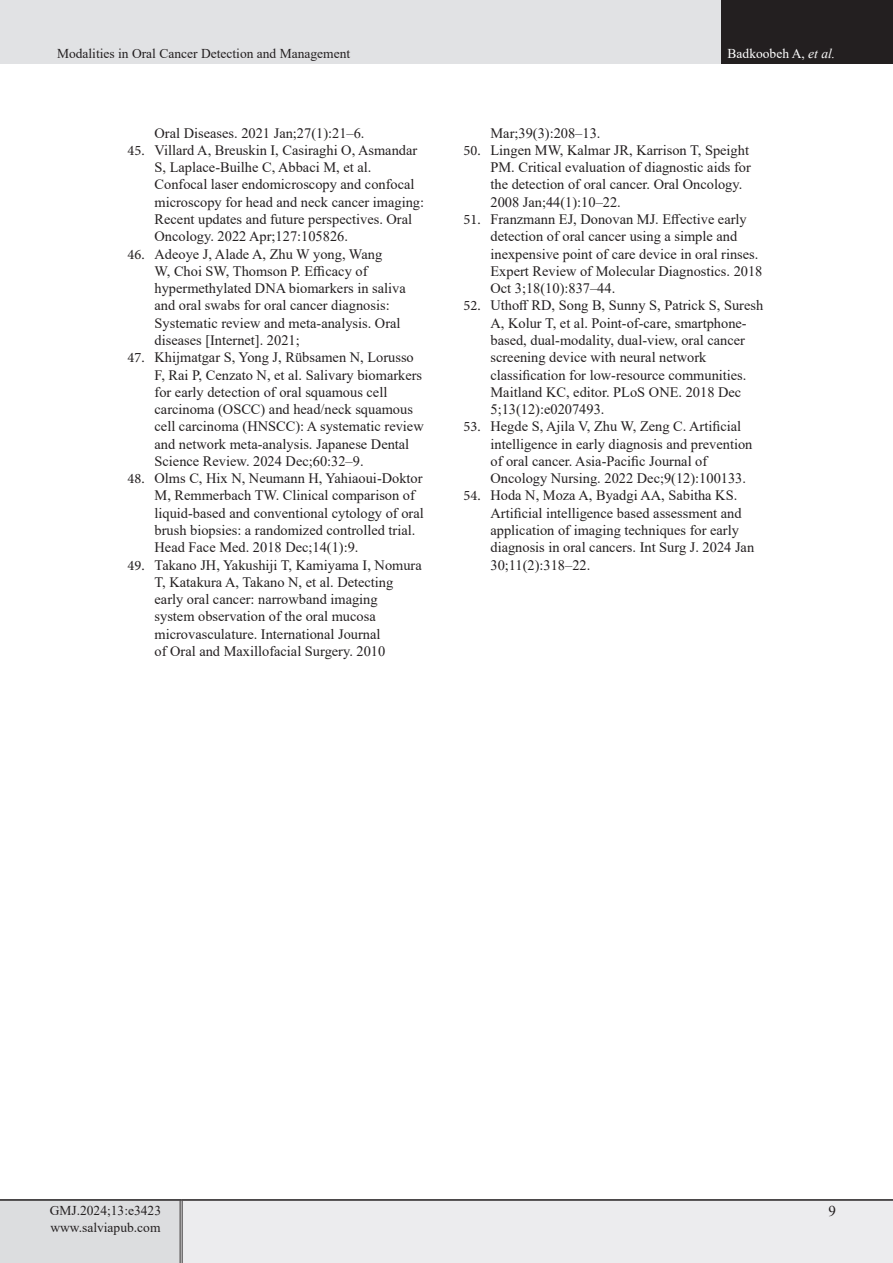
<style>
.page{position:relative;width:893px;height:1263px;background:#fff}
.page>*{position:absolute;margin:0;border:0;box-sizing:border-box;transform-origin:0 0}
.t1{font:15px "Times New Roman";color:#231f20}
.t2{font:14.4px/17.2px "Times New Roman";color:#231f20}
.eeeeeeeeeeee{font:13.5px "Times New Roman";color:#231f20}
.t3{font:13.5px "Times New Roman";color:#fff}
.s1{font-style:italic}
.s2{font-family:"Minion Pro"}
</style>
<div class="page">
<div style="left:0;top:0;width:722px;height:64px;background:#e1e2e4"></div>
<div style="left:722px;top:0;width:171px;height:64px;background:#231f20"></div>
<div style="left:0;top:1200px;width:181px;height:63px;background:#dcdddf"></div>
<div style="left:181px;top:1200px;width:712px;height:63px;background:#ececee"></div>
<hr style="left:180px;top:1201px;width:3px;height:62px;background:#fff">
<hr style="left:180px;top:1201px;width:1px;height:62px;background:#231f20">
<hr style="left:182px;top:1201px;width:1px;height:62px;background:#231f20">
<hr style="left:0;top:1199px;width:181px;height:2px;background:#231f20">
<hr style="left:181px;top:1199px;width:712px;height:2px;background:#231f20">
<p class="eeeeeeeeeeee" style="left:57px;top:44px;width:295px">Modalities in Oral Cancer Detection and Management</p>
<p class="t3" style="left:728px;top:44px;width:109px">Badkoobeh A, <span class="s1">et al.</span></p>
<p class="t2" style="left:155px;top:124px;width:211px">Oral Diseases. 2021 Jan;27(1):21–6.</p>
<p class="t2" style="left:155px;top:141px;width:271px;text-indent:-27px"><span class="s2">45.</span> Villard A, Breuskin I, Casiraghi O, Asmandar S, Laplace-Builhe C, Abbaci M, et al.<br>Confocal laser endomicroscopy and confocal microscopy for head and neck cancer imaging:<br>Recent updates and future perspectives. Oral Oncology. 2022 Apr;127:105826.</p>
<p class="t2" style="left:155px;top:245px;width:253px;text-indent:-27px"><span class="s2">46.</span> Adeoye J, Alade A, Zhu W yong, Wang<br>W, Choi SW, Thomson P. Efficacy of hypermethylated DNA biomarkers in saliva and oral swabs for oral cancer diagnosis:<br>Systematic review and meta-analysis. Oral diseases [Internet]. 2021;</p>
<p class="t2" style="left:155px;top:348px;width:271px;text-indent:-27px"><span class="s2">47.</span> Khijmatgar S, Yong J, Rübsamen N, Lorusso F, Rai P, Cenzato N, et al. Salivary biomarkers for early detection of oral squamous cell carcinoma (OSCC) and head/neck squamous cell carcinoma (HNSCC): A systematic review and network meta-analysis. Japanese Dental Science Review. 2024 Dec;60:32–9.</p>
<p class="t2" style="left:155px;top:469px;width:271px;text-indent:-27px"><span class="s2">48.</span> Olms C, Hix N, Neumann H, Yahiaoui-Doktor M, Remmerbach TW. Clinical comparison of liquid-based and conventional cytology of oral brush biopsies: a randomized controlled trial.<br>Head Face Med. 2018 Dec;14(1):9.</p>
<p class="t2" style="left:155px;top:556px;width:269px;text-indent:-27px"><span class="s2">49.</span> Takano JH, Yakushiji T, Kamiyama I, Nomura T, Katakura A, Takano N, et al. Detecting early oral cancer: narrowband imaging<br>system observation of the oral mucosa microvasculature. International Journal<br>of Oral and Maxillofacial Surgery. 2010</p>
<p class="t2" style="left:490px;top:124px;width:111px">Mar;39(3):208–13.</p>
<p class="t2" style="left:490px;top:141px;width:262px;text-indent:-27px"><span class="s2">50.</span> Lingen MW, Kalmar JR, Karrison T, Speight PM. Critical evaluation of diagnostic aids for the detection of oral cancer. Oral Oncology.<br>2008 Jan;44(1):10–22.</p>
<p class="t2" style="left:490px;top:210px;width:273px;text-indent:-27px"><span class="s2">51.</span> Franzmann EJ, Donovan MJ. Effective early detection of oral cancer using a simple and inexpensive point of care device in oral rinses.<br>Expert Review of Molecular Diagnostics. 2018<br>Oct 3;18(10):837–44.</p>
<p class="t2" style="left:490px;top:296px;width:274px;text-indent:-27px"><span class="s2">52.</span> Uthoff RD, Song B, Sunny S, Patrick S, Suresh A, Kolur T, et al. Point-of-care, smartphone&shy;based, dual-modality, dual-view, oral cancer screening device with neural network classification for low-resource communities.<br>Maitland KC, editor. PLoS ONE. 2018 Dec 5;13(12):e0207493.</p>
<p class="t2" style="left:490px;top:417px;width:263px;text-indent:-27px"><span class="s2">53.</span> Hegde S, Ajila V, Zhu W, Zeng C. Artificial intelligence in early diagnosis and prevention of oral cancer. Asia-Pacific Journal of Oncology Nursing. 2022 Dec;9(12):100133.</p>
<p class="t2" style="left:490px;top:487px;width:265px;text-indent:-27px"><span class="s2">54.</span> Hoda N, Moza A, Byadgi AA, Sabitha KS.<br>Artificial intelligence based assessment and application of imaging techniques for early diagnosis in oral cancers. Int Surg J. 2024 Jan 30;11(2):318–22.</p>
<p class="eeeeeeeeeeee" style="left:50px;top:1201px;width:113px">GMJ.2024;13:e3423</p>
<p class="eeeeeeeeeeee" style="left:50px;top:1217px;width:112px">www.salviapub.com</p>
<p class="t1" style="left:828px;top:1201px;width:9px">9</p>
</div>
